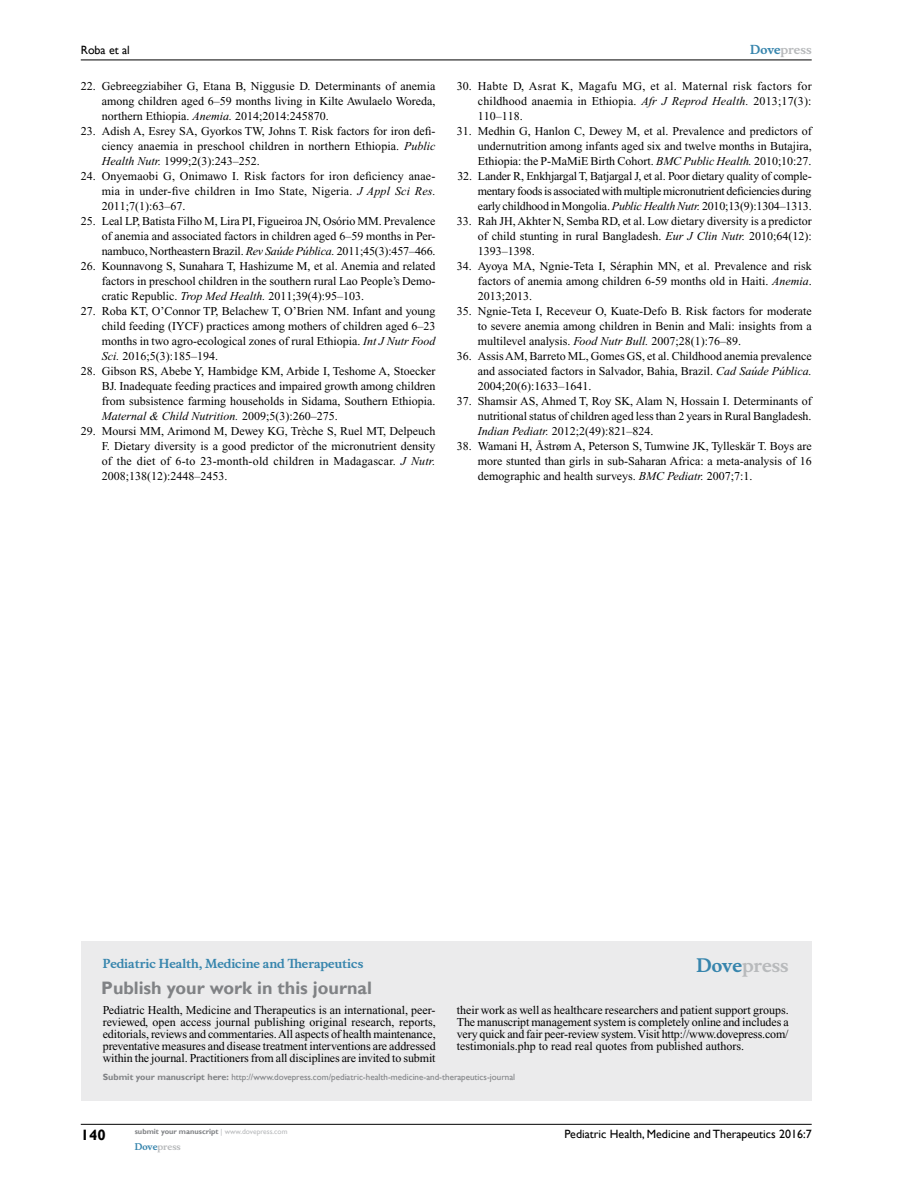
<style>
.page{position:relative;width:918px;height:1188px;background:#fff}
.page>*{position:absolute;margin:0;border:0;box-sizing:border-box;transform-origin:0 0}
.t1{font:700 18px "Gill Sans";color:#808285}
.t2{font:700 18px "Musee";color:#b8babc}
.t3{font:700 15px "Gill Sans";color:#000}
.t4{font:12px/15px "Times New Roman";color:#000;text-align:justify}
.t5{font:12px "Gill Sans";color:#000}
.t6{font:700 12px "Musee";color:#3785ad}
.t7{font:700 12px "Musee";color:#b8babc}
.t8{font:9px "Gill Sans";color:#808285}
.t9{font:700 9px "Musee";color:#b8babc}
.t10{font:700 7.5px "Gill Sans";color:#808285}
.s1{font-style:italic}
.s2{color:#3785ad}
.s3{font-weight:700}
.s4{font-weight:400;color:#b8babc}
</style>
<div class="page">
<div style="left:81px;top:941px;width:731px;height:159px;background:#ebebec"></div>
<hr style="left:81px;top:1124px;width:731px;height:1px;background:#000">
<hr style="left:81px;top:60px;width:731px;height:1px;background:#000">
<p class="t5" style="left:81px;top:43px;width:51px">Roba et al</p>
<p class="t4" style="left:102px;top:79px;width:335px;text-indent:-21px">22. Gebreegziabiher G, Etana B, Niggusie D. Determinants of anemia among children aged 6–59 months living in Kilte Awulaelo Woreda, northern Ethiopia. <span class="s1">Anemia.</span> 2014;2014:245870.</p>
<p class="t4" style="left:102px;top:124px;width:335px;text-indent:-21px">23. Adish A, Esrey SA, Gyorkos TW, Johns T. Risk factors for iron defi&shy;ciency anaemia in preschool children in northern Ethiopia. <span class="s1">Public Health Nutr.</span> 1999;2(3):243–252.</p>
<p class="t4" style="left:102px;top:169px;width:336px;text-indent:-21px">24. Onyemaobi G, Onimawo I. Risk factors for iron deficiency anae&shy;mia in under-five children in Imo State, Nigeria. <span class="s1">J Appl Sci Res.<br></span>2011;7(1):63–67.</p>
<p class="t4" style="left:102px;top:214px;width:335px;text-indent:-21px">25. Leal LP, Batista Filho M, Lira PI, Figueiroa JN, Osório MM. Prevalence of anemia and associated factors in children aged 6–59 months in Per&shy;nambuco, Northeastern Brazil. <span class="s1">Rev Saúde Pública.</span> 2011;45(3):457–466.</p>
<p class="t4" style="left:102px;top:259px;width:335px;text-indent:-21px">26. Kounnavong S, Sunahara T, Hashizume M, et al. Anemia and related factors in preschool children in the southern rural Lao People’s Demo&shy;cratic Republic. <span class="s1">Trop Med Health.</span> 2011;39(4):95–103.</p>
<p class="t4" style="left:102px;top:304px;width:335px;text-indent:-21px">27. Roba KT, O’Connor TP, Belachew T, O’Brien NM. Infant and young child feeding (IYCF) practices among mothers of children aged 6–23 months in two agro-ecological zones of rural Ethiopia. <span class="s1">Int J Nutr Food Sci.</span> 2016;5(3):185–194.</p>
<p class="t4" style="left:102px;top:364px;width:335px;text-indent:-21px">28. Gibson RS, Abebe Y, Hambidge KM, Arbide I, Teshome A, Stoecker BJ. Inadequate feeding practices and impaired growth among children from subsistence farming households in Sidama, Southern Ethiopia.<br><span class="s1">Maternal &amp; Child Nutrition.</span> 2009;5(3):260–275.</p>
<p class="t4" style="left:102px;top:424px;width:335px;text-indent:-21px">29. Moursi MM, Arimond M, Dewey KG, Trèche S, Ruel MT, Delpeuch F. Dietary diversity is a good predictor of the micronutrient density of the diet of 6-to 23-month-old children in Madagascar. <span class="s1">J Nutr.<br></span>2008;138(12):2448–2453.</p>
<p class="t7" style="left:750px;top:43px;width:63px"><span class="s2">Dove</span>press</p>
<p class="t4" style="left:478px;top:79px;width:335px;text-indent:-21px">30. Habte D, Asrat K, Magafu MG, et al. Maternal risk factors for childhood anaemia in Ethiopia. <span class="s1">Afr J Reprod Health.</span> 2013;17(3):<br>110–118.</p>
<p class="t4" style="left:478px;top:124px;width:335px;text-indent:-21px">31. Medhin G, Hanlon C, Dewey M, et al. Prevalence and predictors of undernutrition among infants aged six and twelve months in Butajira, Ethiopia: the P-MaMiE Birth Cohort. <span class="s1">BMC Public Health.</span> 2010;10:27.</p>
<p class="t4" style="left:478px;top:169px;width:335px;text-indent:-20px">32. Lander R, Enkhjargal T, Batjargal J, et al. Poor dietary quality of comple&shy;mentary foods is associated with multiple micronutrient deficiencies during early childhood in Mongolia. <span class="s1">Public Health Nutr.</span> 2010;13(9):1304–1313.</p>
<p class="t4" style="left:478px;top:214px;width:336px;text-indent:-21px">33. Rah JH, Akhter N, Semba RD, et al. Low dietary diversity is a predictor of child stunting in rural Bangladesh. <span class="s1">Eur J Clin Nutr.</span> 2010;64(12):<br>1393–1398.</p>
<p class="t4" style="left:478px;top:259px;width:335px;text-indent:-21px">34. Ayoya MA, Ngnie-Teta I, Séraphin MN, et al. Prevalence and risk factors of anemia among children 6-59 months old in Haiti. <span class="s1">Anemia</span>.<br>2013;2013.</p>
<p class="t4" style="left:478px;top:304px;width:335px;text-indent:-21px">35. Ngnie-Teta I, Receveur O, Kuate-Defo B. Risk factors for moderate to severe anemia among children in Benin and Mali: insights from a multilevel analysis. <span class="s1">Food Nutr Bull.</span> 2007;28(1):76–89.</p>
<p class="t4" style="left:478px;top:349px;width:335px;text-indent:-21px">36. Assis AM, Barreto ML, Gomes GS, et al. Childhood anemia prevalence and associated factors in Salvador, Bahia, Brazil. <span class="s1">Cad Saúde Pública.<br></span>2004;20(6):1633–1641.</p>
<p class="t4" style="left:478px;top:394px;width:335px;text-indent:-21px">37. Shamsir AS, Ahmed T, Roy SK, Alam N, Hossain I. Determinants of nutritional status of children aged less than 2 years in Rural Bangladesh.<br><span class="s1">Indian Pediatr.</span> 2012;2(49):821–824.</p>
<p class="t4" style="left:478px;top:439px;width:335px;text-indent:-21px">38. Wamani H, Åstrøm A, Peterson S, Tumwine JK, Tylleskär T. Boys are more stunted than girls in sub-Saharan Africa: a meta-analysis of 16 demographic and health surveys. <span class="s1">BMC Pediatr.</span> 2007;7:1.</p>
<p class="t6" style="left:103px;top:956px;width:262px">Pediatric Health, Medicine and Therapeutics</p>
<h1 class="t1" style="left:101px;top:977px;width:272px">Publish your work in this journal</h1>
<h1 class="t2" style="left:697px;top:955px;width:94px"><span class="s2">Dove</span>press</h1>
<p class="t4" style="left:103px;top:1004px;width:335px;line-height:12px">Pediatric Health, Medicine and Therapeutics is an international, peer&shy;reviewed, open access journal publishing original research, reports, editorials, reviews and commentaries. All aspects of health maintenance, preventative measures and disease treatment interventions are addressed within the journal. Practitioners from all disciplines are invited to submit</p>
<p class="t4" style="left:457px;top:1004px;width:333px;line-height:12px">their work as well as healthcare researchers and patient support groups.<br>The manuscript management system is completely online and includes a very quick and fair peer-review system. Visit http://www.dovepress.com/ testimonials.php to read real quotes from published authors.</p>
<p class="t8" style="left:103px;top:1072px;width:414px"><span class="s3">Submit your manuscript here:</span> http://www.dovepress.com/pediatric-health-medicine-and-therapeutics-journal</p>
<p class="t3" style="left:81px;top:1126px;width:26px">140</p>
<p class="t10" style="left:135px;top:1127px;width:154px">submit your manuscript <span class="s4">| www.dovepress.com</span></p>
<p class="t9" style="left:135px;top:1141px;width:48px"><span class="s2">Dove</span>press</p>
<p class="t5" style="left:564px;top:1127px;width:249px">Pediatric Health, Medicine and Therapeutics 2016:7</p>
</div>
